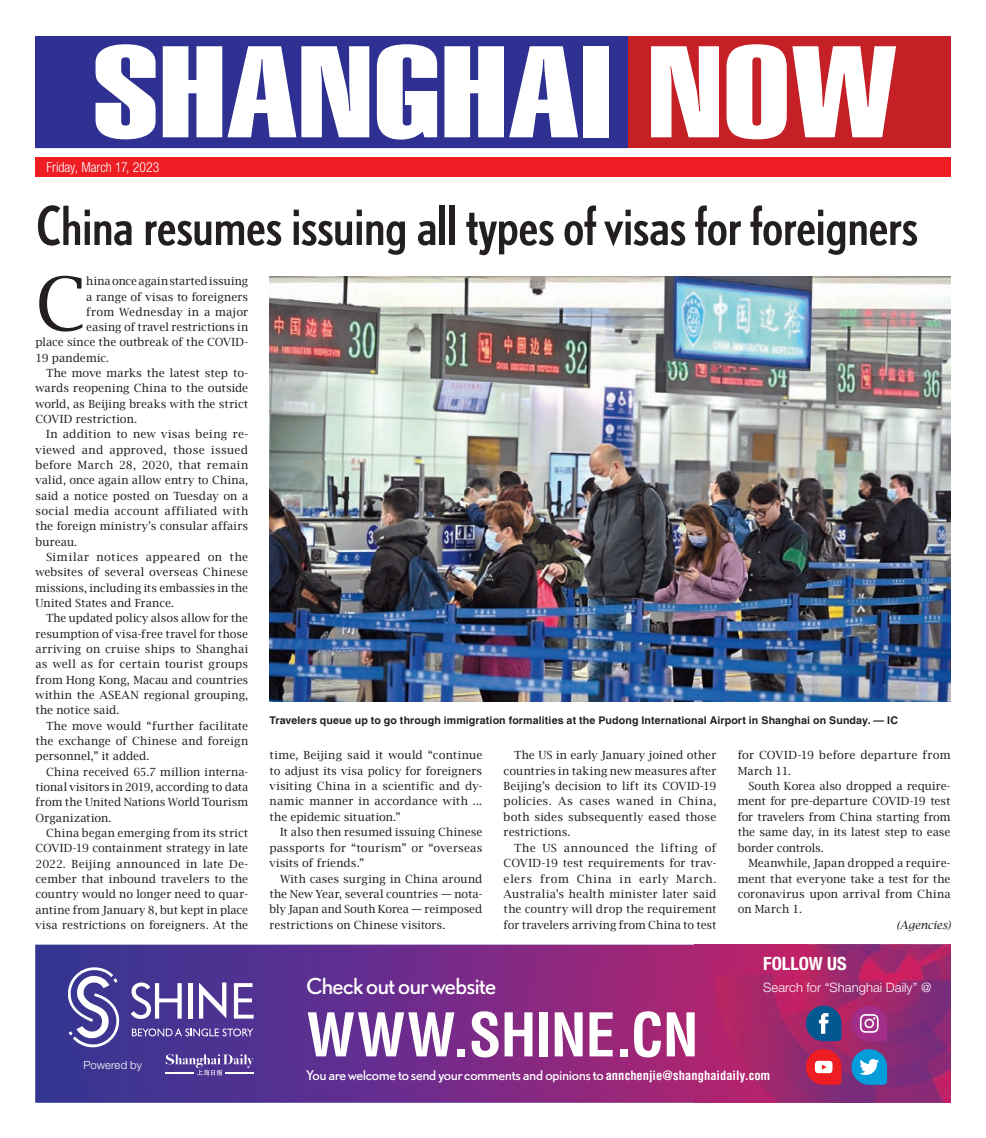
<style>
.page{position:relative;width:986px;height:1138px;background:#fff}
.page>*{position:absolute;margin:0;border:0;box-sizing:border-box;transform-origin:0 0}
.t1{font:126.38px "Swiss 911 BT Extra Compressed";color:#fff;scale:1.42 1}
.t2{font:73.5px "Lucida Bright";color:#231f20}
.t3{font:700 condensed 58.75px "Helvetica LT Std";letter-spacing:-.015em;color:#fff}
.t4{font:condensed 50px "DTL Nobel T";letter-spacing:-.04em;color:#231f20}
.t5{font:20.62px "DTL Nobel T";letter-spacing:-.04em;color:#fff}
.t6{font:700 condensed 18.25px "Helvetica Neue LT Std";color:#fff}
.t7{font:300 condensed 13.75px "Helvetica Neue LT Std";letter-spacing:-.005em;color:#fff}
.t8{font:13.38px "Arial Narrow";color:#fff}
.t9{font:300 13px "Helvetica Neue LT Std";letter-spacing:.005em;color:#fff}
.t10{font:12.5px "DTL Nobel T";letter-spacing:-.03em;color:#fff}
.t11{font:11.25px/15.4px "Lucida Bright";letter-spacing:.01em;color:#231f20;text-align:justify}
.t12{font:11.25px "Lucida Bright";letter-spacing:.03em;color:#231f20}
.t13{font:11.25px "Lucida Bright";letter-spacing:.035em;color:#231f20}
.t14{font:italic 11.25px "Lucida Bright";color:#231f20}
.t15{font:300 11.25px "Helvetica Neue LT Std";color:#fff}
.t16{font:700 10.62px "Helvetica LT Std";letter-spacing:.01em;color:#231f20}
.s1{font-family:"Helvetica LT Std";font-weight:700;font-stretch:condensed}
</style>
<div class="page">
<div style="left:627px;top:36px;width:323px;height:112px;background:#c52026"></div>
<div style="left:35px;top:36px;width:592px;height:112px;background:#2e3092"></div>
<div style="left:35px;top:157px;width:915px;height:20px;background:#ee1d23"></div>
<svg style="left:35px;top:944px;width:659px;height:158px;background:#6e2e89"></svg>
<img style="left:694px;top:944px;width:256px;height:158px">
<svg style="left:132px;top:1028px;width:121px;height:8px"></svg>
<svg style="left:131px;top:982px;width:51px;height:36px"></svg>
<hr style="left:188px;top:983px;width:4px;height:35px;background:#fff">
<svg style="left:199px;top:982px;width:27px;height:36px"></svg>
<svg style="left:234px;top:983px;width:19px;height:35px"></svg>
<svg style="left:65px;top:967px;width:56px;height:80px"></svg>
<svg style="left:166px;top:1054px;width:87px;height:21px;background:#705ca7"></svg>
<hr style="left:225px;top:1072px;width:28px;height:2px;background:#fff">
<hr style="left:166px;top:1072px;width:28px;height:2px;background:#fff">
<svg style="left:805px;top:1005px;width:36px;height:36px"></svg>
<svg style="left:851px;top:1049px;width:35px;height:35px"></svg>
<svg style="left:851px;top:1005px;width:35px;height:36px"></svg>
<svg style="left:805px;top:1049px;width:36px;height:35px"></svg>
<img style="left:269px;top:276px;width:681px;height:426px">
<h1 class="t1" style="left:93px;top:21px;width:569px">SHANGHAI NOW</h1>
<p class="t8" style="left:45px;top:154px;width:127px">Friday, December 1, 2017</p>
<p class="t7" style="left:46px;top:159px;width:114px">Friday, March 17, 2023</p>
<h3 class="t4" style="left:35px;top:190px;width:884px">China resumes issuing all types of visas for foreigners</h3>
<h2 class="t2" style="left:35px;top:262px;width:53px">C</h2>
<p class="t11" style="left:86px;top:273px;width:163px">hina once again started issuing</p>
<p class="t11" style="left:86px;top:289px;width:163px">a range of visas to foreigners</p>
<p class="t11" style="left:86px;top:304px;width:163px">from Wednesday in a major</p>
<p class="t11" style="left:86px;top:319px;width:163px">easing of travel restrictions in</p>
<p class="t11" style="left:35px;top:335px;width:214px">place since the outbreak of the COVID-</p>
<p class="t11" style="left:35px;top:350px;width:75px">19 pandemic.</p>
<p class="t11" style="left:46px;top:365px;width:203px">The move marks the latest step to-</p>
<p class="t11" style="left:35px;top:381px;width:214px">wards reopening China to the outside</p>
<p class="t11" style="left:35px;top:396px;width:214px">world, as Beijing breaks with the strict</p>
<p class="t11" style="left:35px;top:411px;width:103px">COVID restriction.</p>
<p class="t11" style="left:46px;top:426px;width:203px">In addition to new visas being re-</p>
<p class="t11" style="left:35px;top:442px;width:214px">viewed and approved, those issued</p>
<p class="t12" style="left:35px;top:458px;width:214px">before March 28, 2020, that remain</p>
<p class="t11" style="left:35px;top:472px;width:214px">valid, once again allow entry to China,</p>
<p class="t11" style="left:35px;top:488px;width:214px">said a notice posted on Tuesday on a</p>
<p class="t11" style="left:35px;top:503px;width:214px">social media account affiliated with</p>
<p class="t11" style="left:35px;top:518px;width:214px">the foreign ministry’s consular affairs</p>
<p class="t11" style="left:35px;top:534px;width:43px">bureau.</p>
<p class="t13" style="left:46px;top:550px;width:203px">Similar notices appeared on the</p>
<p class="t11" style="left:35px;top:564px;width:214px">websites of several overseas Chinese</p>
<p class="t11" style="left:35px;top:580px;width:214px">missions, including its embassies in the</p>
<p class="t11" style="left:35px;top:595px;width:140px">United States and France.</p>
<p class="t11" style="left:46px;top:610px;width:203px">The updated policy alsos allow for the</p>
<p class="t11" style="left:35px;top:626px;width:214px">resumption of visa-free travel for those</p>
<p class="t11" style="left:35px;top:641px;width:214px">arriving on cruise ships to Shanghai</p>
<p class="t11" style="left:35px;top:656px;width:214px">as well as for certain tourist groups</p>
<p class="t11" style="left:35px;top:672px;width:214px">from Hong Kong, Macau and countries</p>
<p class="t11" style="left:35px;top:687px;width:214px">within the ASEAN regional grouping,</p>
<p class="t11" style="left:35px;top:702px;width:85px">the notice said.</p>
<p class="t11" style="left:46px;top:718px;width:203px">The move would “further facilitate</p>
<p class="t11" style="left:35px;top:733px;width:214px">the exchange of Chinese and foreign</p>
<p class="t11" style="left:35px;top:748px;width:116px">personnel,” it added.</p>
<p class="t11" style="left:46px;top:763px;width:203px">China received 65.7 million interna-</p>
<p class="t11" style="left:35px;top:779px;width:214px">tional visitors in 2019, according to data</p>
<p class="t11" style="left:35px;top:794px;width:214px">from the United Nations World Tourism</p>
<p class="t11" style="left:35px;top:809px;width:77px">Organization.</p>
<p class="t11" style="left:46px;top:825px;width:203px">China began emerging from its strict</p>
<p class="t11" style="left:35px;top:840px;width:214px">COVID-19 containment strategy in late</p>
<p class="t11" style="left:35px;top:855px;width:214px">2022. Beijing announced in late De-</p>
<p class="t11" style="left:35px;top:871px;width:214px">cember that inbound travelers to the</p>
<p class="t11" style="left:35px;top:886px;width:214px">country would no longer need to quar-</p>
<p class="t11" style="left:35px;top:901px;width:214px">antine from January 8, but kept in place</p>
<p class="t11" style="left:35px;top:917px;width:214px">visa restrictions on foreigners. At the</p>
<p class="t16" style="left:269px;top:713px;width:629px">Travelers queue up to go through immigration formalities at the Pudong International Airport in Shanghai on Sunday. — IC</p>
<p class="t11" style="left:737px;top:747px;width:214px">for COVID-19 before departure from<br>March 11.</p>
<p class="t11" style="left:737px;top:778px;width:214px;text-indent:11px">South Korea also dropped a require&shy;ment for pre-departure COVID-19 test for travelers from China starting from the same day, in its latest step to ease border controls.</p>
<p class="t11" style="left:737px;top:855px;width:214px;text-indent:11px">Meanwhile, Japan dropped a require&shy;ment that everyone take a test for the coronavirus upon arrival from China on March 1.</p>
<p class="t14" style="left:896px;top:918px;width:55px">(Agencies)</p>
<p class="t11" style="left:503px;top:747px;width:214px;text-indent:11px">The US in early January joined other countries in taking new measures after Beijing’s decision to lift its COVID-19 policies. As cases waned in China, both sides subsequently eased those restrictions.</p>
<p class="t11" style="left:503px;top:840px;width:214px;text-indent:11px">The US announced the lifting of COVID-19 test requirements for trav&shy;elers from China in early March.<br>Australia’s health minister later said the country will drop the requirement for travelers arriving from China to test</p>
<p class="t11" style="left:269px;top:747px;width:214px">time, Beijing said it would “continue to adjust its visa policy for foreigners visiting China in a scientific and dy&shy;namic manner in accordance with ... the epidemic situation.”</p>
<p class="t11" style="left:269px;top:824px;width:214px;text-indent:11px">It also then resumed issuing Chinese passports for “tourism” or “overseas visits of friends.”</p>
<p class="t11" style="left:269px;top:870px;width:214px;text-indent:11px">With cases surging in China around the New Year, several countries — nota&shy;bly Japan and South Korea — reimposed restrictions on Chinese visitors.</p>
<p class="t15" style="left:83px;top:1058px;width:60px">Powered by</p>
<h3 class="t5" style="left:306px;top:971px;width:191px">Check out our website</h3>
<h3 class="t3" style="left:306px;top:998px;width:393px">www.shine.cn</h3>
<h3 class="t6" style="left:763px;top:952px;width:85px">FOLLOW US</h3>
<p class="t9" style="left:763px;top:979px;width:170px">Search for “Shanghai Daily” @</p>
<p class="t10" style="left:306px;top:1066px;width:465px">You are welcome to send your comments and opinions to <span class="s1">annchenjie@shanghaidaily.com</span></p>
</div>
